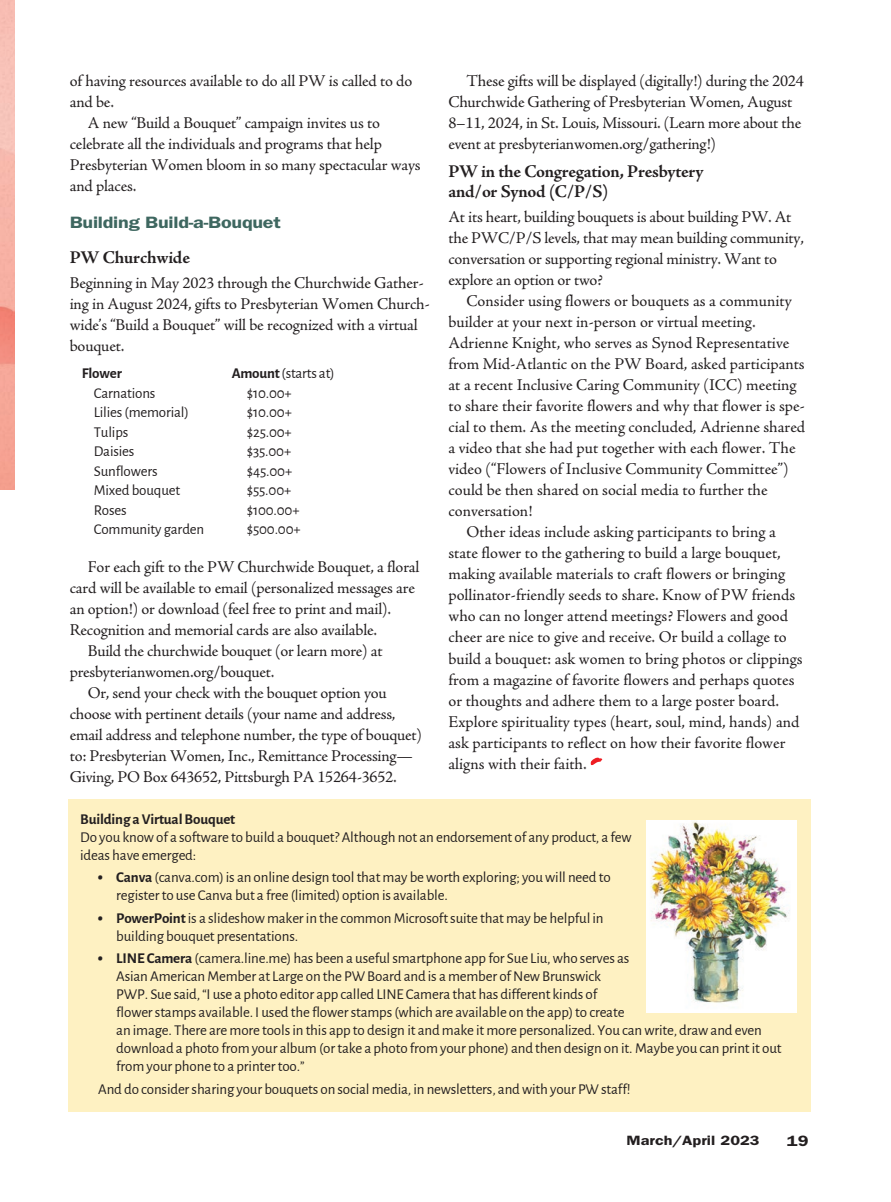
<style>
.page{position:relative;width:891px;height:1202px;background:#fff}
.page>*{position:absolute;margin:0;border:0;box-sizing:border-box;transform-origin:0 0}
.t1{font:700 18px/19.5px "Adobe Jenson Pro";letter-spacing:-.015em;color:#231f20}
.t2{font:16.5px/21px "Adobe Jenson Pro";letter-spacing:-.01em;color:#231f20}
.t3{font:600 16.5px "ITC Franklin Gothic Std";letter-spacing:-.01em;color:#3e6760;scale:1.2 1}
.t4{font:15px/18px "Alegreya Sans";letter-spacing:-.01em;color:#231f20}
.t5{font:700 15px "Alegreya Sans";letter-spacing:-.01em;color:#231f20}
.t6{font:600 15px "ITC Franklin Gothic Std";color:#231f20;scale:1.2 1}
.t7{font:600 13.5px "ITC Franklin Gothic Std";color:#231f20;scale:1.2 1}
.s1{font-weight:700}
.s2{font-weight:900}
</style>
<div class="page">
<svg style="left:590px;top:757px;width:12px;height:8px"></svg>
<div style="left:68px;top:799px;width:743px;height:313px;background:#fef1c2"></div>
<img style="left:646px;top:820px;width:149px;height:191px">
<p class="t2" style="left:70px;top:72px;width:344px">of having resources available to do all PW is called to do</p>
<p class="t2" style="left:70px;top:93px;width:46px">and be.</p>
<p class="t2" style="left:88px;top:114px;width:294px">A new “Build a Bouquet” campaign invites us to</p>
<p class="t2" style="left:70px;top:135px;width:314px">celebrate all the individuals and programs that help</p>
<p class="t2" style="left:70px;top:156px;width:353px">Presbyterian Women bloom in so many spectacular ways</p>
<p class="t2" style="left:70px;top:177px;width:68px">and places.</p>
<p class="t3" style="left:70px;top:217px;width:177px">Building Build-a-Bouquet</p>
<p class="t1" style="left:70px;top:249px;width:122px">PW Churchwide</p>
<p class="t2" style="left:70px;top:274px;width:362px">Beginning in May 2023 through the Churchwide Gather&shy;ing in August 2024, gifts to Presbyterian Women Church&shy;wide’s “Build a Bouquet” will be recognized with a virtual bouquet.</p>
<p class="t5" style="left:82px;top:362px;width:42px">Flower</p>
<p class="t4" style="left:232px;top:364px;width:104px"><span class="s1">Amount</span> (starts at)</p>
<p class="t4" style="left:94px;top:383px;width:63px">Carnations</p>
<p class="t4" style="left:247px;top:383px;width:47px">$10.00+</p>
<p class="t4" style="left:94px;top:403px;width:97px">Lilies (memorial)</p>
<p class="t4" style="left:247px;top:403px;width:47px">$10.00+</p>
<p class="t4" style="left:94px;top:422px;width:36px">Tulips</p>
<p class="t4" style="left:247px;top:422px;width:47px">$25.00+</p>
<p class="t4" style="left:94px;top:442px;width:42px">Daisies</p>
<p class="t4" style="left:247px;top:442px;width:46px">$35.00+</p>
<p class="t4" style="left:94px;top:461px;width:65px">Sunflowers</p>
<p class="t4" style="left:247px;top:461px;width:47px">$45.00+</p>
<p class="t4" style="left:94px;top:481px;width:88px">Mixed bouquet</p>
<p class="t4" style="left:247px;top:481px;width:46px">$55.00+</p>
<p class="t4" style="left:94px;top:500px;width:34px">Roses</p>
<p class="t4" style="left:247px;top:500px;width:54px">$100.00+</p>
<p class="t4" style="left:94px;top:520px;width:112px">Community garden</p>
<p class="t4" style="left:247px;top:520px;width:55px">$500.00+</p>
<p class="t2" style="left:88px;top:558px;width:333px">For each gift to the PW Churchwide Bouquet, a floral</p>
<p class="t2" style="left:70px;top:579px;width:347px">card will be available to email (personalized messages are</p>
<p class="t2" style="left:70px;top:600px;width:323px">an option!) or download (feel free to print and mail).</p>
<p class="t2" style="left:70px;top:621px;width:309px">Recognition and memorial cards are also available.</p>
<p class="t2" style="left:88px;top:642px;width:296px">Build the churchwide bouquet (or learn more) at</p>
<p class="t2" style="left:70px;top:663px;width:206px">presbyterianwomen.org/bouquet.</p>
<p class="t2" style="left:88px;top:684px;width:301px">Or, send your check with the bouquet option you</p>
<p class="t2" style="left:70px;top:705px;width:327px">choose with pertinent details (your name and address,</p>
<p class="t2" style="left:70px;top:726px;width:354px">email address and telephone number, the type of bouquet)</p>
<p class="t2" style="left:70px;top:747px;width:345px">to: Presbyterian Women, Inc., Remittance Processing—</p>
<p class="t2" style="left:70px;top:768px;width:329px">Giving, PO Box 643652, Pittsburgh PA 15264-3652.</p>
<p class="t2" style="left:448px;top:72px;width:357px;text-indent:18px">These gifts will be displayed (digitally!) during the 2024<br>Churchwide Gathering of Presbyterian Women, August 8–11, 2024, in St. Louis, Missouri. (Learn more about the event at presbyterianwomen.org/gathering!)</p>
<p class="t1" style="left:449px;top:164px;width:257px">PW in the Congregation, Presbytery and/or Synod (C/P/S)</p>
<p class="t2" style="left:449px;top:208px;width:357px">At its heart, building bouquets is about building PW. At the PWC/P/S levels, that may mean building community, conversation or supporting regional ministry. Want to explore an option or two?</p>
<p class="t2" style="left:467px;top:292px;width:327px">Consider using flowers or bouquets as a community</p>
<p class="t2" style="left:449px;top:313px;width:309px">builder at your next in-person or virtual meeting.</p>
<p class="t2" style="left:449px;top:334px;width:342px">Adrienne Knight, who serves as Synod Representative</p>
<p class="t2" style="left:449px;top:355px;width:358px">from Mid-Atlantic on the PW Board, asked participants</p>
<p class="t2" style="left:449px;top:376px;width:350px">at a recent Inclusive Caring Community (ICC) meeting</p>
<p class="t2" style="left:449px;top:397px;width:358px">to share their favorite flowers and why that flower is spe-</p>
<p class="t2" style="left:449px;top:418px;width:358px">cial to them. As the meeting concluded, Adrienne shared</p>
<p class="t2" style="left:449px;top:439px;width:349px">a video that she had put together with each flower. The</p>
<p class="t2" style="left:449px;top:460px;width:342px">video (“Flowers of Inclusive Community Committee”)</p>
<p class="t2" style="left:449px;top:481px;width:321px">could be then shared on social media to further the</p>
<p class="t2" style="left:449px;top:502px;width:86px">conversation!</p>
<p class="t2" style="left:467px;top:523px;width:311px">Other ideas include asking participants to bring a</p>
<p class="t2" style="left:449px;top:544px;width:334px">state flower to the gathering to build a large bouquet,</p>
<p class="t2" style="left:449px;top:565px;width:338px">making available materials to craft flowers or bringing</p>
<p class="t2" style="left:449px;top:586px;width:348px">pollinator-friendly seeds to share. Know of PW friends</p>
<p class="t2" style="left:449px;top:607px;width:341px">who can no longer attend meetings? Flowers and good</p>
<p class="t2" style="left:449px;top:628px;width:340px">cheer are nice to give and receive. Or build a collage to</p>
<p class="t2" style="left:449px;top:649px;width:356px">build a bouquet: ask women to bring photos or clippings</p>
<p class="t2" style="left:449px;top:670px;width:348px">from a magazine of favorite flowers and perhaps quotes</p>
<p class="t2" style="left:449px;top:691px;width:332px">or thoughts and adhere them to a large poster board.</p>
<p class="t2" style="left:449px;top:712px;width:352px">Explore spirituality types (heart, soul, mind, hands) and</p>
<p class="t2" style="left:449px;top:733px;width:339px">ask participants to reflect on how their favorite flower</p>
<p class="t2" style="left:449px;top:754px;width:140px">aligns with their faith.</p>
<p class="t5" style="left:80px;top:807px;width:157px">Building a Virtual Bouquet</p>
<p class="t4" style="left:80px;top:827px;width:553px">Do you know of a software to build a bouquet? Although not an endorsement of any product, a few ideas have emerged:</p>
<p class="t4" style="left:116px;top:867px;width:496px;text-indent:-18px"><span class="s2">•</span> <span class="s1">Canva</span> (canva.com) is an online design tool that may be worth exploring; you will need to register to use Canva but a free (limited) option is available.</p>
<p class="t4" style="left:116px;top:908px;width:489px;text-indent:-18px"><span class="s2">•</span> <span class="s1">PowerPoint</span> is a slideshow maker in the common Microsoft suite that may be helpful in building bouquet presentations.</p>
<p class="t4" style="left:116px;top:948px;width:667px;text-indent:-18px"><span class="s2">•</span> <span class="s1">LINE Camera</span> (camera.line.me) has been a useful smartphone app for Sue Liu, who serves as<br>Asian American Member at Large on the PW Board and is a member of New Brunswick<br>PWP. Sue said, “I use a photo editor app called LINE Camera that has different kinds of<br>flower stamps available. I used the flower stamps (which are available on the app) to create<br>an image. There are more tools in this app to design it and make it more personalized. You can write, draw and even download a photo from your album (or take a photo from your phone) and then design on it. Maybe you can print it out from your phone to a printer too.”</p>
<p class="t4" style="left:98px;top:1079px;width:534px">And do consider sharing your bouquets on social media, in newsletters, and with your PW staff!</p>
<p class="t7" style="left:627px;top:1136px;width:112px">March/April 2023</p>
<p class="t6" style="left:787px;top:1136px;width:19px">19</p>
</div>
